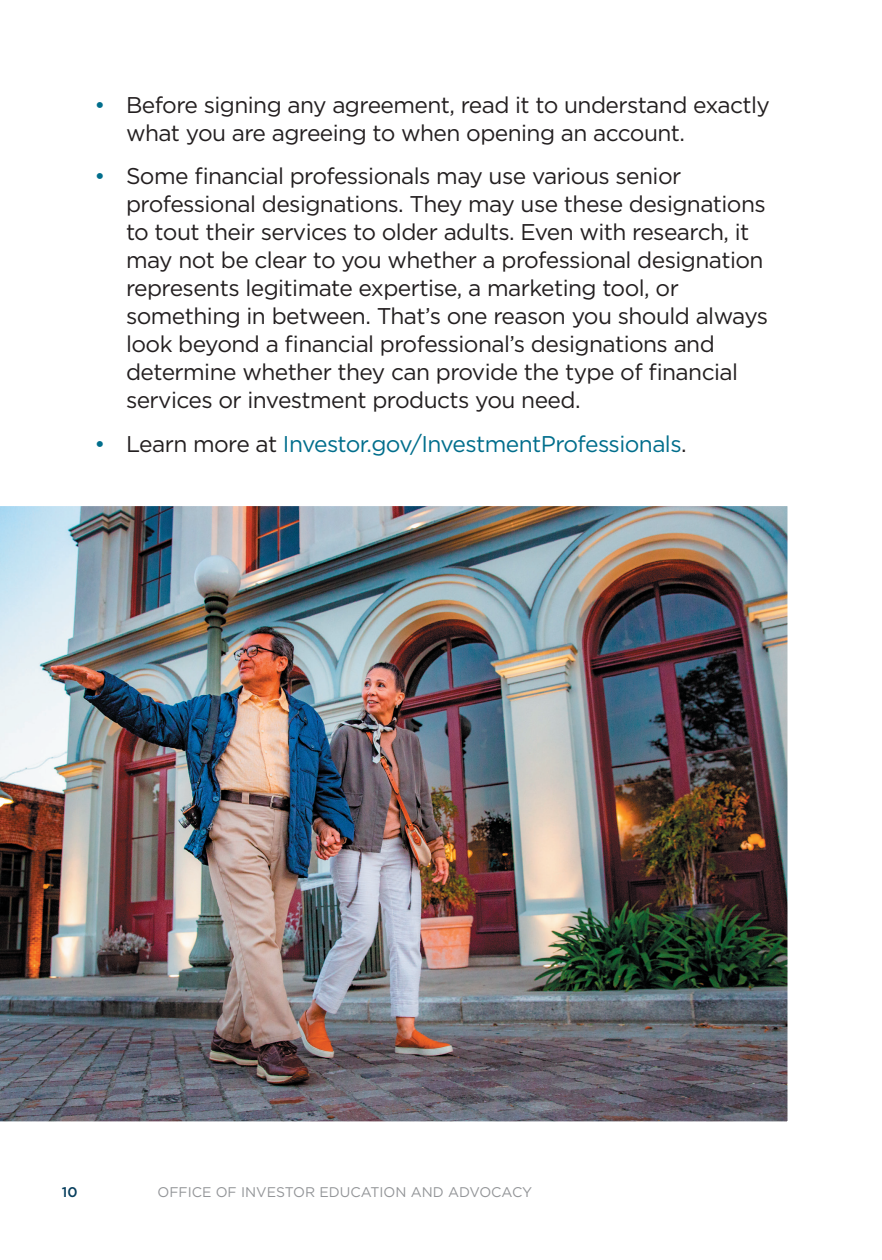
<style>
.page{position:relative;width:882px;height:1260px;background:#fff}
.page>*{position:absolute;margin:0;border:0;box-sizing:border-box;transform-origin:0 0}
.t1{font:22.75px/28px "Gotham";letter-spacing:-.025em;color:#231f20}
.t2{font:22.75px "Gotham";letter-spacing:-.025em;color:#006e8c}
.t3{font:14px "Gotham";color:#939598}
.t4{font:500 14px "Gotham";color:#073e5d}
.s1{color:#006e8c}
.s2{color:#231f20}
</style>
<div class="page">
<img style="left:0;top:506px;width:788px;height:616px">
<p class="t1" style="left:126px;top:90px;width:646px;text-indent:-32px"><span class="s1">•</span> Before signing any agreement, read it to understand exactly what you are agreeing to when opening an account.</p>
<p class="t1" style="left:126px;top:162px;width:644px;text-indent:-32px"><span class="s1">•</span> Some financial professionals may use various senior professional designations. They may use these designations to tout their services to older adults. Even with research, it may not be clear to you whether a professional designation represents legitimate expertise, a marketing tool, or something in between. That’s one reason you should always look beyond a financial professional’s designations and determine whether they can provide the type of financial services or investment products you need.</p>
<p class="t2" style="left:94px;top:430px;width:594px">• <span class="s2">Learn more at</span> Investor.gov/InvestmentProfessionals<span class="s2">.</span></p>
<p class="t4" style="left:62px;top:1183px;width:17px">10</p>
<p class="t3" style="left:158px;top:1183px;width:376px">OFFICE OF INVESTOR EDUCATION AND ADVOCACY</p>
</div>
